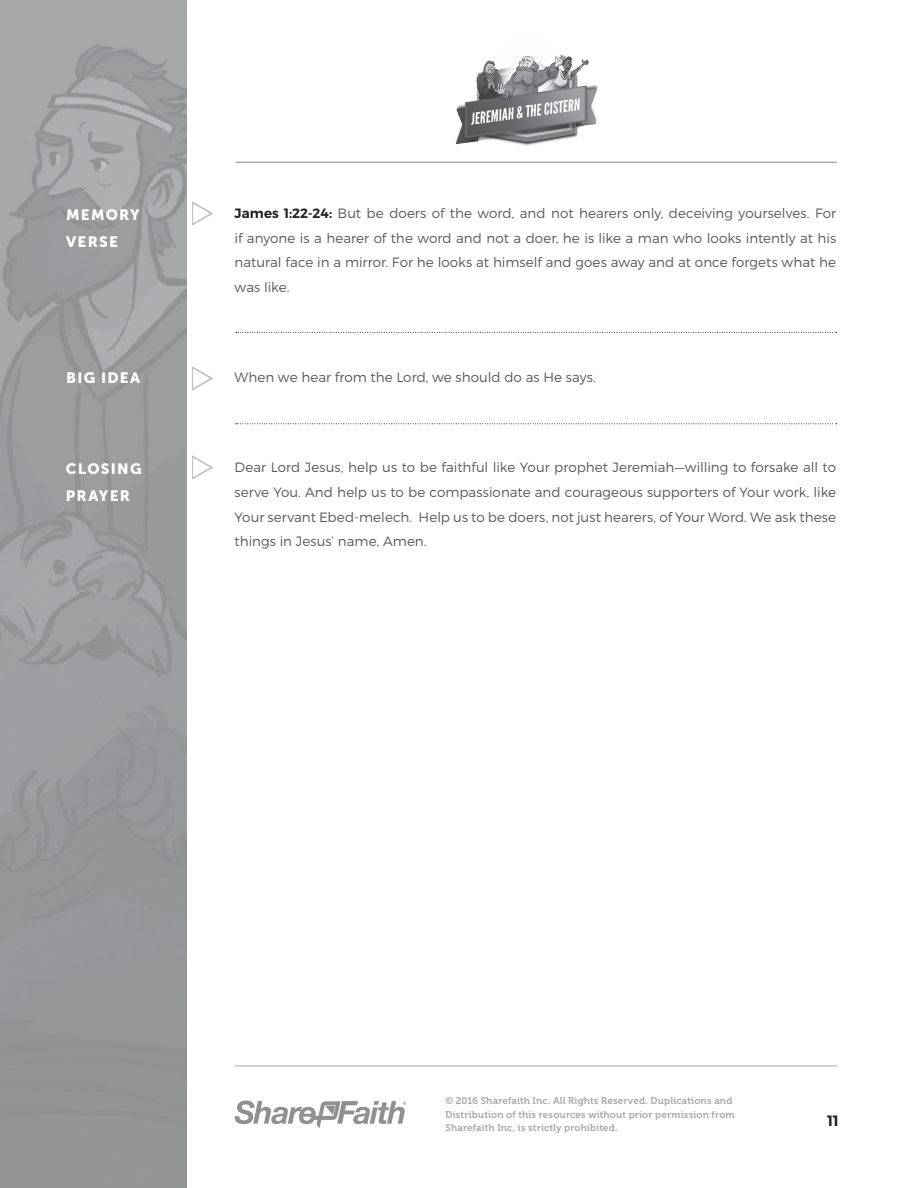
<style>
.page{position:relative;width:918px;height:1188px;background:#fff}
.page>*{position:absolute;margin:0;border:0;box-sizing:border-box;transform-origin:0 0}
.side-bar_Headings{font:15px "Museo Sans 900";letter-spacing:.085em;color:#fff}
.t1{font:600 15px "Montserrat";color:#231f20}
.Bold-First-Paragraph{font:300 13.5px/24.8px "Montserrat";color:#58595b;text-align:justify}
.t2{font:9.75px/13.5px "Museo 700";letter-spacing:.015em;color:#a7a9ac}
.s1{font-weight:600;color:#231f20}
</style>
<div class="page">
<img style="left:0;top:0;width:187px;height:1188px">
<hr style="left:235px;top:1066px;width:602px;height:1px;background:#a7a9ac">
<svg style="left:235px;top:1101px;width:171px;height:27px"></svg>
<img style="left:455px;top:54px;width:143px;height:92px">
<hr style="left:235px;top:162px;width:602px;height:1px;background:#a7a9ac">
<svg style="left:236px;top:332px;width:601px;height:1px"></svg>
<svg style="left:236px;top:423px;width:601px;height:1px"></svg>
<p class="side-bar_Headings" style="left:66px;top:206px;width:75px">MEMORY</p>
<p class="side-bar_Headings" style="left:66px;top:233px;width:53px">VERSE</p>
<p class="Bold-First-Paragraph" style="left:235px;top:200px;width:603px"><span class="s1">James 1:22-24:</span> But be doers of the word, and not hearers only, deceiving yourselves. For if anyone is a hearer of the word and not a doer, he is like a man who looks intently at his natural face in a mirror. For he looks at himself and goes away and at once forgets what he was like.</p>
<p class="side-bar_Headings" style="left:66px;top:369px;width:76px">BIG IDEA</p>
<p class="Bold-First-Paragraph" style="left:235px;top:365px;width:363px">When we hear from the Lord, we should do as He says.</p>
<p class="side-bar_Headings" style="left:66px;top:460px;width:77px">CLOSING</p>
<p class="side-bar_Headings" style="left:66px;top:487px;width:66px">PRAYER</p>
<p class="Bold-First-Paragraph" style="left:235px;top:455px;width:603px">Dear Lord Jesus, help us to be faithful like Your prophet Jeremiah—willing to forsake all to serve You. And help us to be compassionate and courageous supporters of Your work, like Your servant Ebed-melech. Help us to be doers, not just hearers, of Your Word. We ask these things in Jesus’ name, Amen.</p>
<p class="t2" style="left:446px;top:1094px;width:291px">© 2016 Sharefaith Inc. All Rights Reserved. Duplications and<br>Distribution of this resources without prior permission from<br>Sharefaith Inc, is strictly prohibited.</p>
<p class="t1" style="left:827px;top:1112px;width:13px">11</p>
</div>
